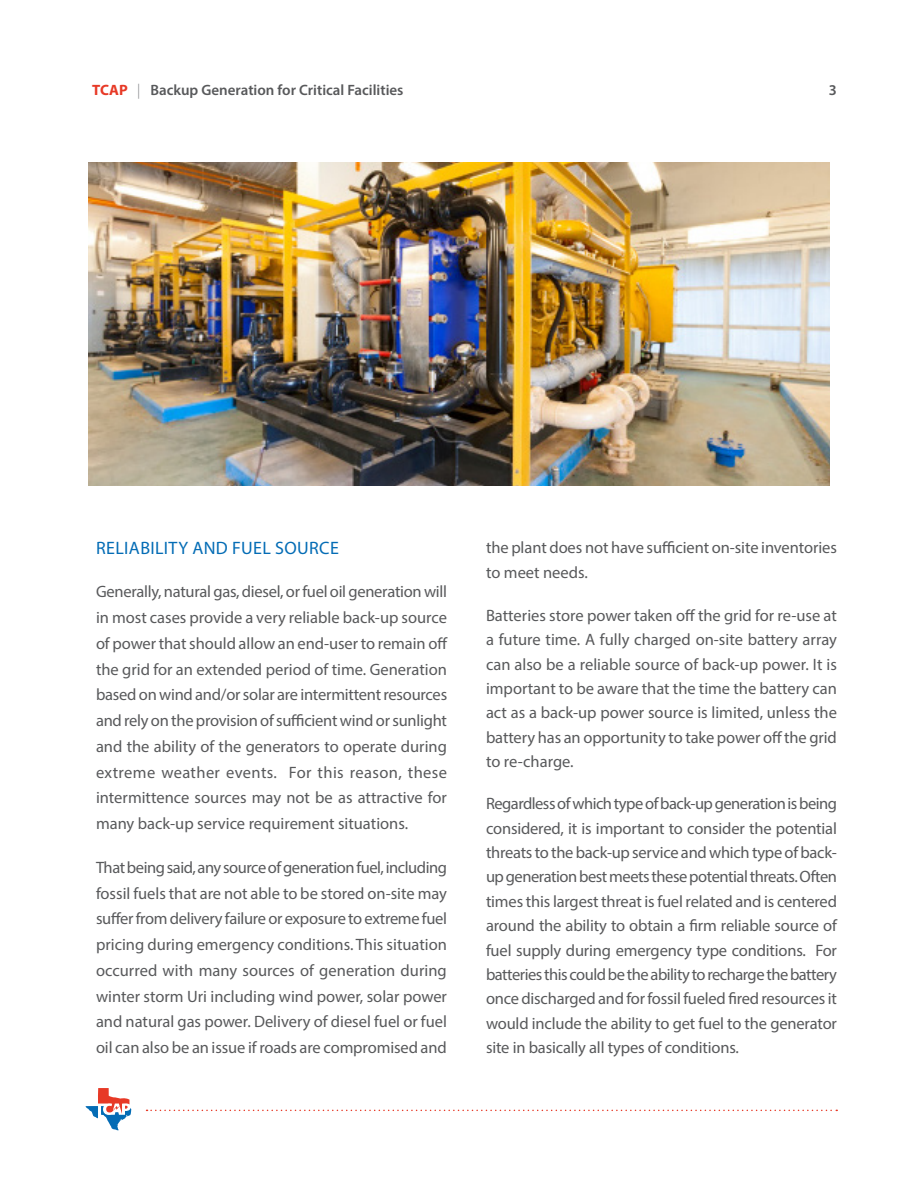
<style>
.page{position:relative;width:918px;height:1188px;background:#fff}
.page>*{position:absolute;margin:0;border:0;box-sizing:border-box;transform-origin:0 0}
.t1{font:18px "Myriad Pro";letter-spacing:.02em;color:#046cb5}
.t2{font:16.5px/24.3px "Myriad Pro";letter-spacing:-.005em;color:#58595b;text-align:justify}
.t3{font:600 15px "Myriad Pro";color:#58595b}
.s1{font-weight:700;color:#e73926}
.s2{font-weight:300;color:#808285}
</style>
<div class="page">
<svg style="left:86px;top:1088px;width:45px;height:42px"></svg>
<svg style="left:147px;top:1110px;width:690px;height:1px"></svg>
<img style="left:88px;top:162px;width:741px;height:324px">
<p class="t3" style="left:92px;top:81px;width:313px"><span class="s1">TCAP</span> <span class="s2">|</span> Backup Generation for Critical Facilities</p>
<p class="t3" style="left:829px;top:81px;width:10px">3</p>
<p class="t1" style="left:96px;top:536px;width:244px">RELIABILITY AND FUEL SOURCE</p>
<p class="t2" style="left:96px;top:579px;width:353px;line-height:25.8px">Generally, natural gas, diesel, or fuel oil generation will in most cases provide a very reliable back-up source of power that should allow an end-user to remain off the grid for an extended period of time. Generation based on wind and/or solar are intermittent resources and rely on the provision of sufficient wind or sunlight and the ability of the generators to operate during extreme weather events. For this reason, these intermittence sources may not be as attractive for many back-up service requirement situations.</p>
<p class="t2" style="left:96px;top:854px;width:353px;line-height:25.8px">That being said, any source of generation fuel, including fossil fuels that are not able to be stored on-site may suffer from delivery failure or exposure to extreme fuel pricing during emergency conditions. This situation occurred with many sources of generation during winter storm Uri including wind power, solar power and natural gas power. Delivery of diesel fuel or fuel oil can also be an issue if roads are compromised and</p>
<p class="t2" style="left:486px;top:535px;width:352px;line-height:25px">the plant does not have sufficient on-site inventories to meet needs.</p>
<p class="t2" style="left:486px;top:603px;width:353px">Batteries store power taken off the grid for re-use at a future time. A fully charged on-site battery array can also be a reliable source of back-up power. It is important to be aware that the time the battery can act as a back-up power source is limited, unless the battery has an opportunity to take power off the grid to re-charge.</p>
<p class="t2" style="left:486px;top:791px;width:353px">Regardless of which type of back-up generation is being considered, it is important to consider the potential threats to the back-up service and which type of back&shy;up generation best meets these potential threats. Often times this largest threat is fuel related and is centered around the ability to obtain a firm reliable source of fuel supply during emergency type conditions. For batteries this could be the ability to recharge the battery once discharged and for fossil fueled fired resources it would include the ability to get fuel to the generator site in basically all types of conditions.</p>
</div>
